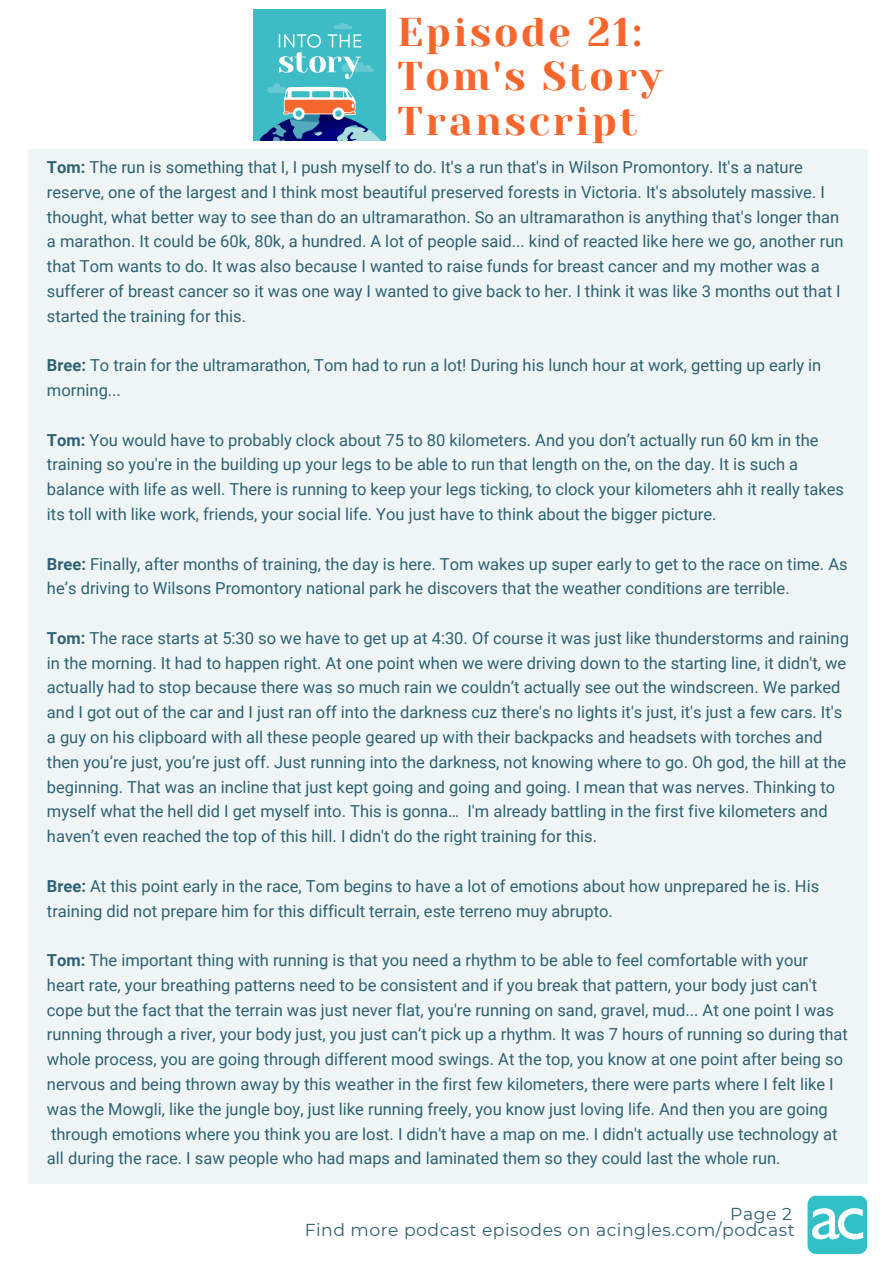
<style>
.page{position:relative;width:894px;height:1264px;background:#fff}
.page>*{position:absolute;margin:0;border:0;box-sizing:border-box;transform-origin:0 0}
.t1{font:40.05px "Yeseva One";letter-spacing:.065em;color:#f7662c}
.t2{font:17.25px "Montserrat";letter-spacing:.03em;color:#2e6173}
.t3{font:16.5px/24.8px "Roboto";color:#2e6173}
.s1{font-weight:700}
</style>
<div class="page">
<img style="left:253px;top:9px;width:132px;height:132px">
<div style="left:28px;top:149px;width:839px;height:1034px;background:#eff5f5"></div>
<img style="left:745px;top:1132px;width:123px;height:122px">
<p class="t1" style="left:397px;top:9px;width:246px">Episode 21:</p>
<p class="t1" style="left:397px;top:54px;width:266px">Tom's Story</p>
<p class="t1" style="left:397px;top:98px;width:241px">Transcript</p>
<p class="t3" style="left:47px;top:155px;width:798px"><span class="s1">Tom:</span> The run is something that I, I push myself to do. It's a run that's in Wilson Promontory. It's a nature reserve, one of the largest and I think most beautiful preserved forests in Victoria. It's absolutely massive. I thought, what better way to see than do an ultramarathon. So an ultramarathon is anything that's longer than a marathon. It could be 60k, 80k, a hundred. A lot of people said... kind of reacted like here we go, another run that Tom wants to do. It was also because I wanted to raise funds for breast cancer and my mother was a sufferer of breast cancer so it was one way I wanted to give back to her. I think it was like 3 months out that I started the training for this.</p>
<p class="t3" style="left:47px;top:353px;width:775px"><span class="s1">Bree:</span> To train for the ultramarathon, Tom had to run a lot! During his lunch hour at work, getting up early in morning...</p>
<p class="t3" style="left:47px;top:427px;width:798px"><span class="s1">Tom:</span> You would have to probably clock about 75 to 80 kilometers. And you don’t actually run 60 km in the training so you're in the building up your legs to be able to run that length on the, on the day. It is such a balance with life as well. There is running to keep your legs ticking, to clock your kilometers ahh it really takes its toll with like work, friends, your social life. You just have to think about the bigger picture.</p>
<p class="t3" style="left:47px;top:551px;width:801px"><span class="s1">Bree:</span> Finally, after months of training, the day is here. Tom wakes up super early to get to the race on time. As he’s driving to Wilsons Promontory national park he discovers that the weather conditions are terrible.</p>
<p class="t3" style="left:47px;top:626px;width:803px"><span class="s1">Tom:</span> The race starts at 5:30 so we have to get up at 4:30. Of course it was just like thunderstorms and raining in the morning. It had to happen right. At one point when we were driving down to the starting line, it didn't, we actually had to stop because there was so much rain we couldn’t actually see out the windscreen. We parked and I got out of the car and I just ran off into the darkness cuz there's no lights it's just, it's just a few cars. It's a guy on his clipboard with all these people geared up with their backpacks and headsets with torches and then you’re just, you’re just off. Just running into the darkness, not knowing where to go. Oh god, the hill at the beginning. That was an incline that just kept going and going and going. I mean that was nerves. Thinking to myself what the hell did I get myself into. This is gonna… I'm already battling in the first five kilometers and haven’t even reached the top of this hill. I didn't do the right training for this.</p>
<p class="t3" style="left:47px;top:873px;width:773px"><span class="s1">Bree:</span> At this point early in the race, Tom begins to have a lot of emotions about how unprepared he is. His training did not prepare him for this difficult terrain, este terreno muy abrupto.</p>
<p class="t3" style="left:47px;top:948px;width:802px"><span class="s1">Tom:</span> The important thing with running is that you need a rhythm to be able to feel comfortable with your heart rate, your breathing patterns need to be consistent and if you break that pattern, your body just can't cope but the fact that the terrain was just never flat, you're running on sand, gravel, mud... At one point I was running through a river, your body just, you just can’t pick up a rhythm. It was 7 hours of running so during that whole process, you are going through different mood swings. At the top, you know at one point after being so nervous and being thrown away by this weather in the first few kilometers, there were parts where I felt like I was the Mowgli, like the jungle boy, just like running freely, you know just loving life. And then you are going through emotions where you think you are lost. I didn't have a map on me. I didn't actually use technology at all during the race. I saw people who had maps and laminated them so they could last the whole run.</p>
<p class="t2" style="left:730px;top:1203px;width:63px">Page 2</p>
<p class="t2" style="left:304px;top:1219px;width:491px">Find more podcast episodes on acingles.com/podcast</p>
</div>
